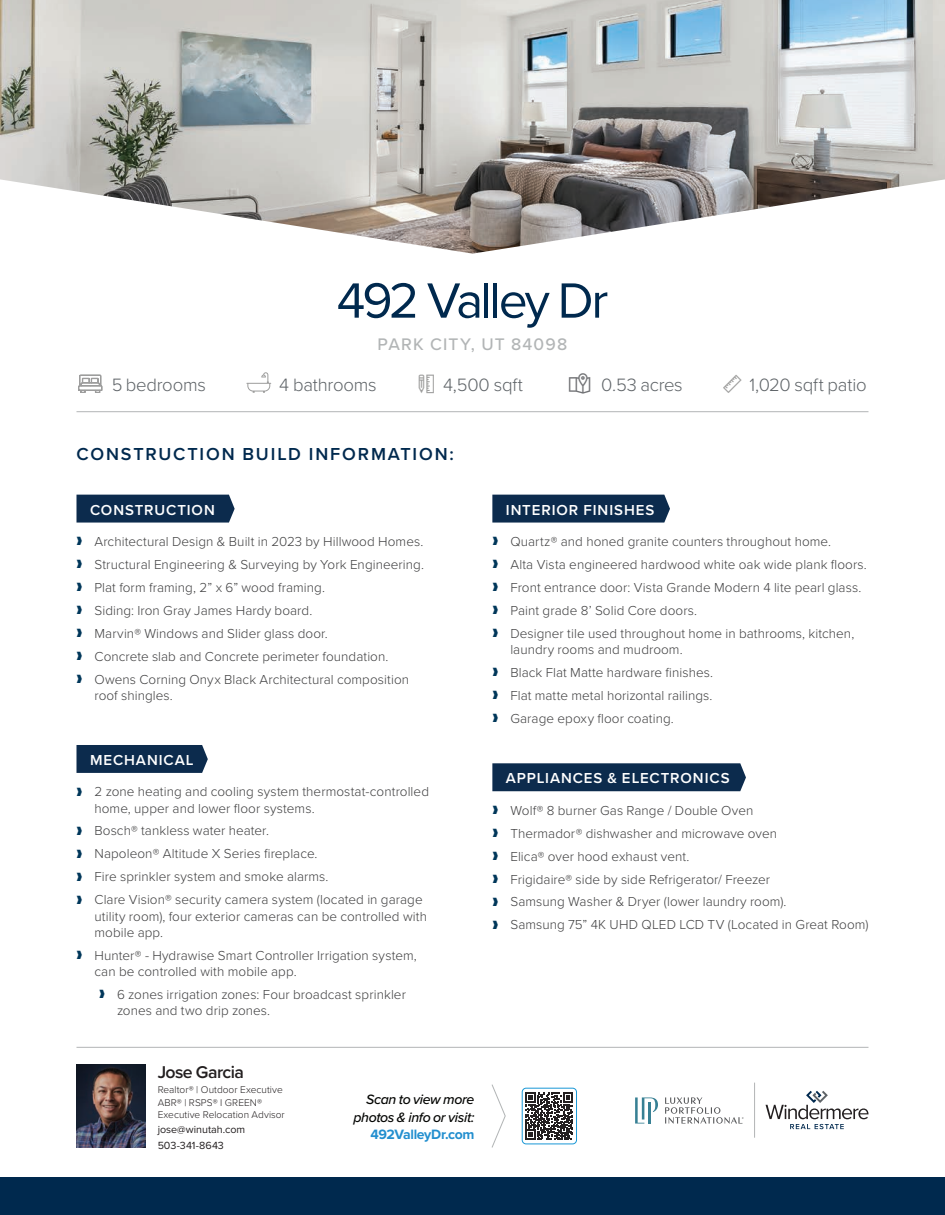
<style>
.page{position:relative;width:945px;height:1215px;background:#fff}
.page>*{position:absolute;margin:0;border:0;box-sizing:border-box;transform-origin:0 0}
.t1{font:51.3px "Proxima Nova";letter-spacing:-.055em;color:#00294e}
.t2{font:300 18.6px "Proxima Nova";letter-spacing:-.015em;color:#5e6367}
.t3{font:600 18px "Proxima Nova";letter-spacing:.105em;color:#00294e}
.t4{font:600 17.7px "Proxima Nova";letter-spacing:-.035em;color:#231f20}
.t5{font:500 17.4px "Proxima Nova";letter-spacing:.07em;color:#b2b5b6}
.t6{font:600 15px "Proxima Nova";letter-spacing:.06em;color:#fff}
.t7{font:italic 500 14.1px/17.2px "Proxima Nova";letter-spacing:-.025em;color:#040503;text-align:right}
.t8{font:700 14.1px "Proxima Nova";letter-spacing:-.025em;color:#238fcf}
.t9{font:300 13.5px/23px "Proxima Nova";letter-spacing:.005em;color:#3e3e3f}
.t10{font:10.8px/15.3px "Proxima Nova";color:#231f20}
.t11{font:300 10.05px/12.3px "Proxima Nova";letter-spacing:.005em;color:#231f20}
.s1{color:#00375a}
</style>
<div class="page">
<img style="left:0;top:0;width:945px;height:179px">
<svg style="left:0;top:179px;width:945px;height:212px"></svg>
<div style="left:0;top:1177px;width:945px;height:38px;background:#00294e"></div>
<hr style="left:76px;top:1047px;width:792px;height:1px;background:#b2b5b6">
<hr style="left:754px;top:1083px;width:1px;height:55px;background:#b2b5b6">
<img style="left:76px;top:1064px;width:69px;height:83px">
<svg style="left:766px;top:1091px;width:102px;height:38px"></svg>
<svg style="left:635px;top:1097px;width:23px;height:27px"></svg>
<hr style="left:649px;top:1102px;width:2px;height:22px;background:#378094">
<svg style="left:665px;top:1097px;width:79px;height:27px"></svg>
<hr style="left:76px;top:411px;width:792px;height:1px;background:#b2b5b6">
<div style="left:76px;top:495px;width:159px;height:28px;background:#0c2b4d"></div>
<div style="left:76px;top:745px;width:132px;height:28px;background:#0c2b4d"></div>
<div style="left:492px;top:495px;width:178px;height:28px;background:#0c2b4d"></div>
<div style="left:492px;top:763px;width:254px;height:28px;background:#0c2b4d"></div>
<svg style="left:526px;top:1092px;width:47px;height:48px"></svg>
<div style="left:522px;top:1088px;width:55px;height:56px;border:1px solid #1a98d6;border-radius:4px"></div>
<svg style="left:491px;top:1084px;width:15px;height:64px"></svg>
<svg style="left:78px;top:375px;width:24px;height:18px"></svg>
<svg style="left:246px;top:372px;width:25px;height:21px"></svg>
<svg style="left:418px;top:375px;width:16px;height:16px"></svg>
<svg style="left:569px;top:373px;width:21px;height:18px"></svg>
<svg style="left:723px;top:375px;width:19px;height:16px"></svg>
<h1 class="t1" style="left:337px;top:262px;width:273px">492 Valley Dr</h1>
<p class="t5" style="left:378px;top:331px;width:191px">PARK CITY, UT 84098</p>
<h2 class="t2" style="left:112px;top:371px;width:96px">5 bedrooms</h2>
<h2 class="t2" style="left:279px;top:371px;width:99px">4 bathrooms</h2>
<h2 class="t2" style="left:443px;top:371px;width:81px">4,500 sqft</h2>
<h2 class="t2" style="left:601px;top:371px;width:83px">0.53 acres</h2>
<h2 class="t2" style="left:749px;top:371px;width:119px">1,020 sqft patio</h2>
<h3 class="t3" style="left:76px;top:441px;width:379px">CONSTRUCTION BUILD INFORMATION:</h3>
<p class="t6" style="left:90px;top:498px;width:126px">CONSTRUCTION</p>
<p class="t9" style="left:77px;top:529px;width:349px"><span class="s1">❱</span> Architectural Design &amp; Built in 2023 by Hillwood Homes. <span class="s1">❱</span> Structural Engineering &amp; Surveying by York Engineering. <span class="s1">❱</span> Plat form framing, 2” x 6” wood framing.<br><span class="s1">❱</span> Siding: Iron Gray James Hardy board.<br><span class="s1">❱</span> Marvin® Windows and Slider glass door.<br><span class="s1">❱</span> Concrete slab and Concrete perimeter foundation.<br><span class="s1">❱</span> Owens Corning Onyx Black Architectural composition</p>
<p class="t9" style="left:94px;top:683px;width:80px">roof shingles.</p>
<p class="t6" style="left:90px;top:749px;width:105px">MECHANICAL</p>
<p class="t9" style="left:94px;top:783px;width:336px;line-height:16.2px;text-indent:-18px"><span class="s1">❱</span> 2 zone heating and cooling system thermostat-controlled home, upper and lower floor systems.</p>
<p class="t9" style="left:77px;top:819px;width:348px"><span class="s1">❱</span> Bosch® tankless water heater.<br><span class="s1">❱</span> Napoleon® Altitude X Series fireplace.<br><span class="s1">❱</span> Fire sprinkler system and smoke alarms.<br><span class="s1">❱</span> Clare Vision® security camera system (located in garage</p>
<p class="t9" style="left:94px;top:907px;width:334px;line-height:16.2px">utility room), four exterior cameras can be controlled with mobile app.</p>
<p class="t9" style="left:94px;top:946px;width:324px;line-height:16.2px;text-indent:-18px"><span class="s1">❱</span> Hunter® - Hydrawise Smart Controller Irrigation system, can be controlled with mobile app.</p>
<p class="t9" style="left:117px;top:986px;width:290px;line-height:16.2px;text-indent:-18px"><span class="s1">❱</span> 6 zones irrigation zones: Four broadcast sprinkler zones and two drip zones.</p>
<p class="t6" style="left:506px;top:498px;width:150px">INTERIOR FINISHES</p>
<p class="t9" style="left:492px;top:529px;width:376px"><span class="s1">❱</span> Quartz® and honed granite counters throughout home.<br><span class="s1">❱</span> Alta Vista engineered hardwood white oak wide plank floors. <span class="s1">❱</span> Front entrance door: Vista Grande Modern 4 lite pearl glass. <span class="s1">❱</span> Paint grade 8’ Solid Core doors.<br><span class="s1">❱</span> Designer tile used throughout home in bathrooms, kitchen,</p>
<p class="t9" style="left:492px;top:637px;width:222px;text-indent:18px">laundry rooms and mudroom.<br><span class="s1">❱</span> Black Flat Matte hardware finishes. <span class="s1">❱</span> Flat matte metal horizontal railings. <span class="s1">❱</span> Garage epoxy floor coating.</p>
<p class="t6" style="left:506px;top:767px;width:225px">APPLIANCES &amp; ELECTRONICS</p>
<p class="t9" style="left:492px;top:798px;width:378px"><span class="s1">❱</span> Wolf® 8 burner Gas Range / Double Oven<br><span class="s1">❱</span> Thermador® dishwasher and microwave oven<br><span class="s1">❱</span> Elica® over hood exhaust vent.<br><span class="s1">❱</span> Frigidaire® side by side Refrigerator/ Freezer<br><span class="s1">❱</span> Samsung Washer &amp; Dryer (lower laundry room).<br><span class="s1">❱</span> Samsung 75” 4K UHD QLED LCD TV (Located in Great Room)</p>
<h3 class="t4" style="left:158px;top:1059px;width:88px">Jose Garcia</h3>
<p class="t11" style="left:158px;top:1083px;width:129px">Realtor® | Outdoor Executive<br>ABR® | RSPS® I GREEN®<br>Executive Relocation Advisor</p>
<p class="t10" style="left:158px;top:1122px;width:89px">jose@winutah.com<br>503-341-8643</p>
<p class="t7" style="left:353px;top:1091px;width:123px">Scan to view more photos &amp; info or visit:</p>
<p class="t8" style="left:370px;top:1124px;width:105px">492ValleyDr.com</p>
</div>
